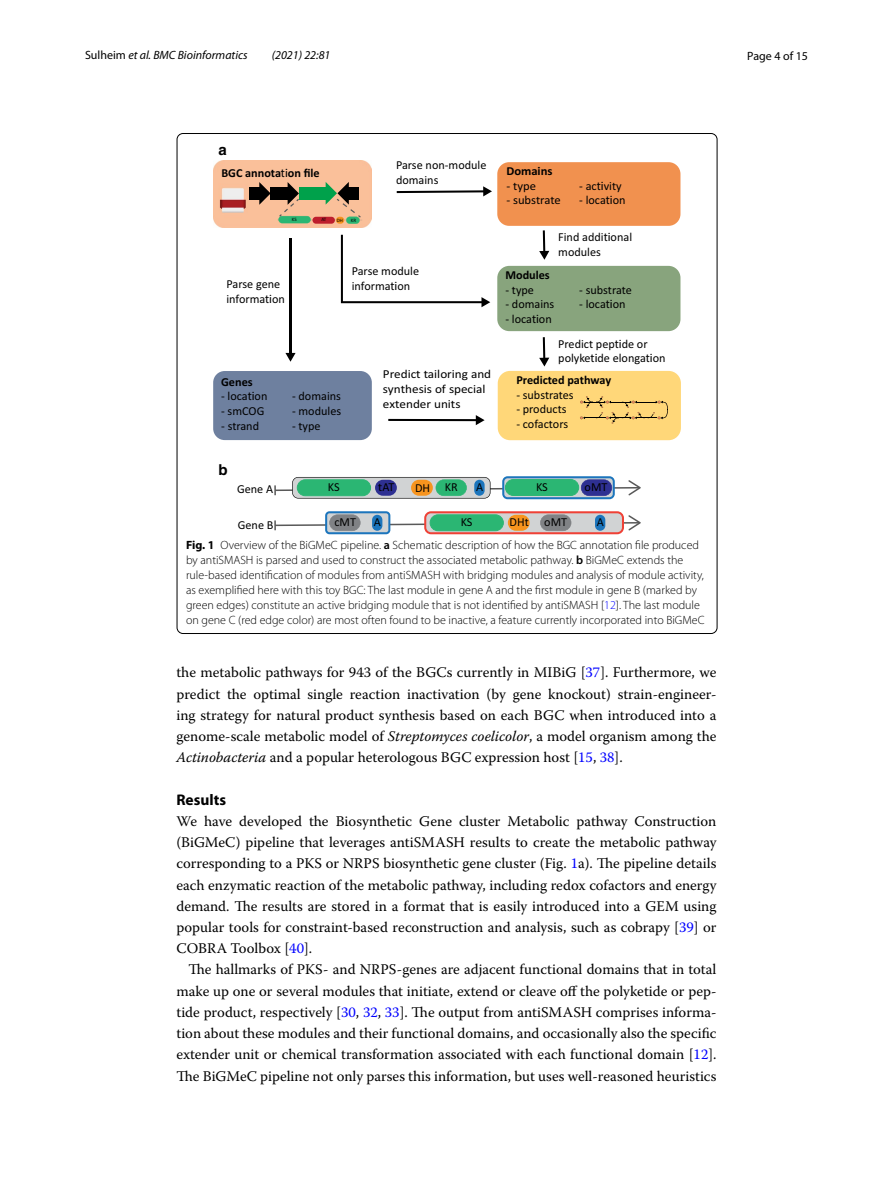
<style>
.page{position:relative;width:893px;height:1187px;background:#fff}
.page>*{position:absolute;margin:0;border:0;box-sizing:border-box;transform-origin:0 0}
.t1{font:700 15.45px "Myriad Pro";color:#000}
.t2{font:700 15px "Helvetica";color:#000}
.t3{font:14.7px/21.3px "Warnock Pro";color:#000;text-align:justify}
.t4{font:12.15px/14.7px "Calibri";color:#000}
.t5{font:700 12.15px "Calibri";color:#000}
.t6{font:12.15px/14.7px "Calibri";color:#000;scale:1.08 1}
.t7{font:300 12px/15px "Myriad Pro";color:#000}
.t8{font:italic 12px "Myriad Pro";color:#000}
.t9{font:12px "Myriad Pro";color:#000}
.t10{font:5.1px "Calibri";letter-spacing:-.005em;color:#000}
.s1{font-style:normal}
.s2{font-family:"Myriad Pro Regular 3";font-weight:400}
.s3{font-family:"Myriad Pro Regular 3"}
.s4{font-weight:700}
.s5{font-weight:600}
.s6{color:#00f}
.s7{font-style:italic}
</style>
<div class="page">
<img style="left:213px;top:160px;width:159px;height:67px">
<div style="left:497px;top:266px;width:183px;height:65px;background:#88a47d;border-radius:12px"></div>
<svg style="left:397px;top:186px;width:95px;height:10px"></svg>
<div style="left:213px;top:371px;width:159px;height:69px;background:#6e809f;border-radius:11px"></div>
<hr style="left:289px;top:238px;width:3px;height:116px;background:#000">
<svg style="left:285px;top:353px;width:11px;height:9px"></svg>
<hr style="left:388px;top:419px;width:89px;height:2px;background:#000">
<svg style="left:476px;top:415px;width:9px;height:10px"></svg>
<div style="left:498px;top:371px;width:183px;height:69px;background:#ffd779;border-radius:12px"></div>
<svg style="left:580px;top:396px;width:88px;height:27px"></svg>
<svg style="left:274px;top:511px;width:367px;height:23px"></svg>
<div style="left:372px;top:514px;width:10px;height:16px;background:#1c75bc;border-radius:5px"></div>
<svg style="left:274px;top:476px;width:367px;height:23px"></svg>
<svg style="left:341px;top:235px;width:149px;height:72px"></svg>
<div style="left:497px;top:162px;width:183px;height:64px;background:#f1914f;border-radius:12px"></div>
<svg style="left:539px;top:230px;width:10px;height:30px"></svg>
<svg style="left:539px;top:337px;width:10px;height:29px"></svg>
<div style="left:271px;top:187px;width:18px;height:13px;background:#000"></div>
<div style="left:250px;top:187px;width:11px;height:13px;background:#000"></div>
<svg style="left:259px;top:182px;width:12px;height:23px"></svg>
<svg style="left:278px;top:182px;width:84px;height:42px;background:#9d966e"></svg>
<p class="t8" style="left:85px;top:48px;width:164px"><span class="s1">Sulheim</span> et al. BMC Bioinformatics</p>
<p class="t8" style="left:272px;top:48px;width:60px">(2021) 22:81</p>
<p class="t9" style="left:747px;top:48px;width:62px">Page 4 of 15</p>
<p class="t2" style="left:218px;top:141px;width:10px">a</p>
<p class="t5" style="left:221px;top:165px;width:100px">BGC annota<span class="s2">ti</span>on file</p>
<p class="t10" style="left:292px;top:216px;width:6px">KS</p>
<p class="t10" style="left:321px;top:216px;width:6px">AT</p>
<p class="t10" style="left:337px;top:217px;width:8px">DH</p>
<p class="t10" style="left:351px;top:217px;width:7px">KR</p>
<p class="t4" style="left:396px;top:158px;width:92px">Parse non-module domains</p>
<p class="t4" style="left:226px;top:277px;width:60px">Parse gene informa<span class="s3">ti</span>on</p>
<p class="t4" style="left:352px;top:264px;width:69px">Parse module informa<span class="s3">ti</span>on</p>
<p class="t5" style="left:221px;top:374px;width:33px">Genes</p>
<p class="t4" style="left:221px;top:389px;width:48px">- loca<span class="s3">ti</span>on</p>
<p class="t4" style="left:221px;top:403px;width:45px">- smCOG</p>
<p class="t4" style="left:221px;top:418px;width:39px">- strand</p>
<p class="t2" style="left:218px;top:461px;width:11px">b</p>
<p class="t4" style="left:292px;top:389px;width:50px">- domains</p>
<p class="t4" style="left:292px;top:403px;width:51px">- modules</p>
<p class="t4" style="left:292px;top:418px;width:30px">- type</p>
<p class="t6" style="left:383px;top:367px;width:102px">Predict tailoring and synthesis of special extender units</p>
<p class="t5" style="left:506px;top:163px;width:48px">Domains</p>
<p class="t4" style="left:506px;top:178px;width:31px">- type</p>
<p class="t4" style="left:506px;top:193px;width:56px">- substrate</p>
<p class="t4" style="left:579px;top:178px;width:44px">- ac<span class="s3">ti</span>vity</p>
<p class="t4" style="left:579px;top:193px;width:48px">- loca<span class="s3">ti</span>on</p>
<p class="t4" style="left:558px;top:230px;width:75px">Find addi<span class="s3">ti</span>onal modules</p>
<p class="t5" style="left:505px;top:267px;width:46px">Modules</p>
<p class="t4" style="left:505px;top:282px;width:30px">- type</p>
<p class="t4" style="left:505px;top:297px;width:50px">- domains</p>
<p class="t4" style="left:505px;top:312px;width:48px">- loca<span class="s3">ti</span>on</p>
<p class="t4" style="left:579px;top:282px;width:54px">- substrate</p>
<p class="t4" style="left:579px;top:297px;width:48px">- loca<span class="s3">ti</span>on</p>
<p class="t4" style="left:558px;top:336px;width:109px">Predict pep<span class="s3">ti</span>de or polyke<span class="s3">ti</span>de elonga<span class="s3">ti</span>on</p>
<p class="t5" style="left:516px;top:372px;width:96px">Predicted pathway</p>
<p class="t4" style="left:516px;top:387px;width:59px">- substrates</p>
<p class="t4" style="left:516px;top:402px;width:52px">- products</p>
<p class="t4" style="left:516px;top:417px;width:53px">- cofactors</p>
<p class="t4" style="left:237px;top:481px;width:38px">Gene A</p>
<p class="t4" style="left:328px;top:480px;width:13px">KS</p>
<p class="t4" style="left:378px;top:480px;width:18px">tAT</p>
<p class="t4" style="left:415px;top:480px;width:44px">DH KR</p>
<p class="t4" style="left:476px;top:480px;width:9px">A</p>
<p class="t4" style="left:536px;top:479px;width:13px">KS</p>
<p class="t4" style="left:585px;top:479px;width:24px">oMT</p>
<p class="t4" style="left:238px;top:517px;width:37px">Gene B</p>
<p class="t4" style="left:334px;top:514px;width:23px">cMT</p>
<p class="t4" style="left:374px;top:514px;width:9px">A</p>
<p class="t4" style="left:461px;top:515px;width:13px">KS</p>
<p class="t4" style="left:510px;top:515px;width:21px">DHt</p>
<p class="t4" style="left:544px;top:514px;width:24px">oMT</p>
<p class="t4" style="left:597px;top:514px;width:9px">A</p>
<p class="t7" style="left:186px;top:538px;width:520px"><span class="s4">Fig. 1</span> Overview of the BiGMeC pipeline. <span class="s5">a</span> Schematic description of how the BGC annotation file produced by antiSMASH is parsed and used to construct the associated metabolic pathway. <span class="s5">b</span> BiGMeC extends the rule-based identification of modules from antiSMASH with bridging modules and analysis of module activity, as exemplified here with this toy BGC: The last module in gene A and the first module in gene B (marked by green edges) constitute an active bridging module that is not identified by antiSMASH [<span class="s6">12</span>]. The last module on gene C (red edge color) are most often found to be inactive, a feature currently incorporated into BiGMeC</p>
<p class="t3" style="left:176px;top:661px;width:542px">the metabolic pathways for 943 of the BGCs currently in MIBiG [<span class="s6">37</span>]. Furthermore, we predict the optimal single reaction inactivation (by gene knockout) strain-engineer&shy;ing strategy for natural product synthesis based on each BGC when introduced into a genome-scale metabolic model of <span class="s7">Streptomyces coelicolor</span>, a model organism among the <span class="s7">Actinobacteria</span> and a popular heterologous BGC expression host [<span class="s6">15</span>, <span class="s6">38</span>].</p>
<p class="t1" style="left:176px;top:789px;width:51px">Results</p>
<p class="t3" style="left:176px;top:810px;width:542px">We have developed the Biosynthetic Gene cluster Metabolic pathway Construction (BiGMeC) pipeline that leverages antiSMASH results to create the metabolic pathway corresponding to a PKS or NRPS biosynthetic gene cluster (Fig. <span class="s6">1</span>a). The pipeline details each enzymatic reaction of the metabolic pathway, including redox cofactors and energy demand. The results are stored in a format that is easily introduced into a GEM using popular tools for constraint-based reconstruction and analysis, such as cobrapy [<span class="s6">39</span>] or COBRA Toolbox [<span class="s6">40</span>].</p>
<p class="t3" style="left:176px;top:958px;width:542px;text-indent:12px">The hallmarks of PKS- and NRPS-genes are adjacent functional domains that in total make up one or several modules that initiate, extend or cleave off the polyketide or pep&shy;tide product, respectively [<span class="s6">30</span>, <span class="s6">32</span>, <span class="s6">33</span>]. The output from antiSMASH comprises informa&shy;tion about these modules and their functional domains, and occasionally also the specific extender unit or chemical transformation associated with each functional domain [<span class="s6">12</span>].<br>The BiGMeC pipeline not only parses this information, but uses well-reasoned heuristics</p>
</div>
